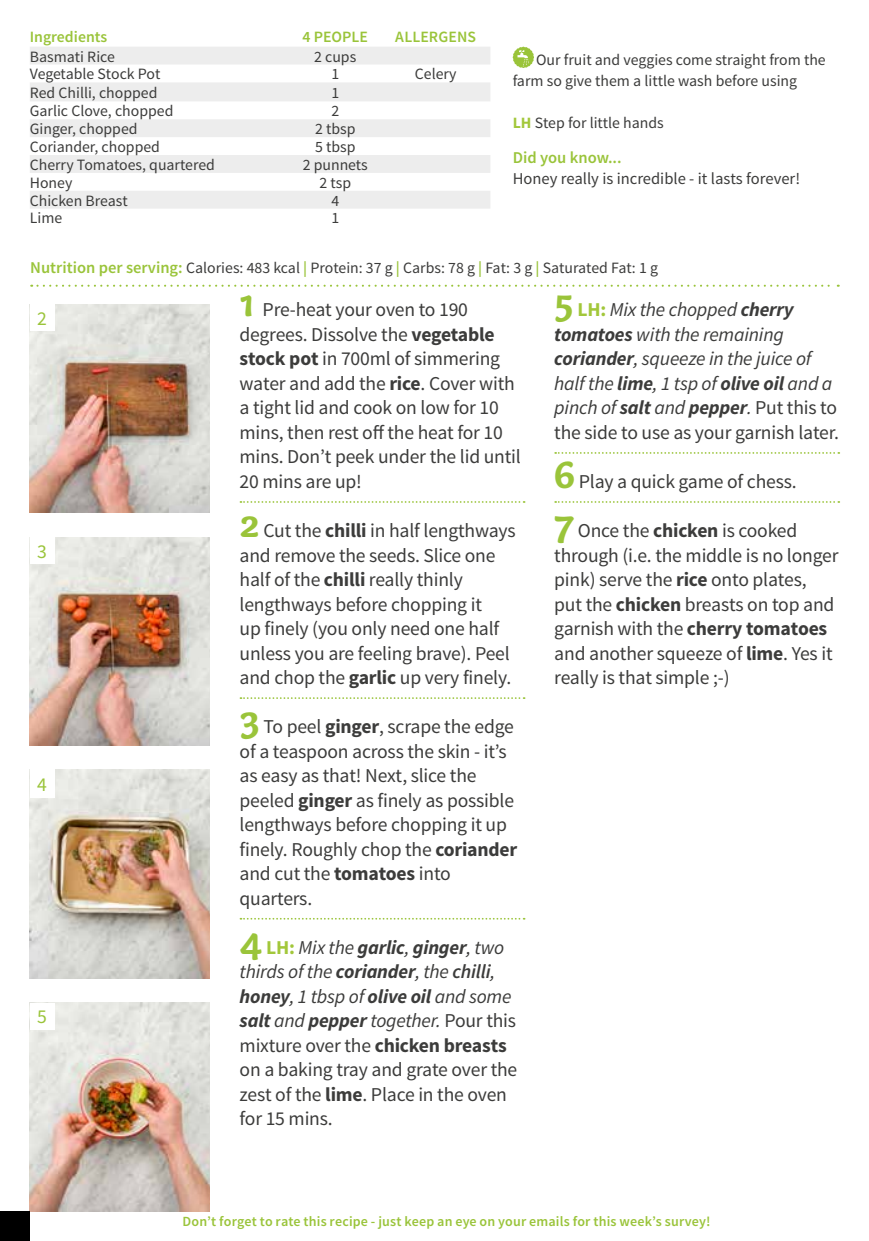
<style>
.page{position:relative;width:869px;height:1241px;background:#fff}
.page>*{position:absolute;margin:0;border:0;box-sizing:border-box;transform-origin:0 0}
.t1{font:19.6px/24.5px "Source Sans Pro";letter-spacing:-.01em;color:#3c3c3b}
.t2{font:italic 19.6px/24.5px "Source Sans Pro";letter-spacing:-.01em;color:#3c3c3b}
.t3{font:19.6px "Source Sans Pro";color:#9ac43a}
.t4{font:16.45px "Source Sans Pro";color:#3c3c3b}
.t5{font:600 16.45px "Source Sans Pro";color:#9ac43a}
.t6{font:15.75px/21px "Source Sans Pro";color:#3c3c3b}
.t7{font:600 15.75px "Source Sans Pro";color:#9ac43a}
.t8{font:600 14px "Source Sans Pro";letter-spacing:.015em;color:#9ac43a}
.s1{font-weight:700;color:#a2c73a}
.s2{font-weight:600;font-size:16.45px;color:#9ac43a}
.s3{font-weight:600;color:#9ac43a}
.s4{font-family:"Capucine Basic";font-weight:700;font-size:41.12px;color:#9ac43a}
.s5{font-weight:700}
.s6{font-style:italic}
.s7{font-weight:700;font-style:italic}
.s8{font-weight:600;font-style:italic}
.s9{font-family:"Capucine Basic";font-weight:700;font-style:normal;font-size:41.12px;color:#9ac43a}
.s10{font-weight:700;font-style:normal;color:#a2c73a}
.s11{font-style:normal}
</style>
<div class="page">
<img style="left:30px;top:1002px;width:180px;height:208px">
<img style="left:30px;top:769px;width:180px;height:209px">
<img style="left:30px;top:304px;width:180px;height:208px">
<img style="left:30px;top:537px;width:180px;height:208px">
<svg style="left:240px;top:501px;width:284px;height:2px"></svg>
<svg style="left:240px;top:697px;width:284px;height:2px"></svg>
<svg style="left:240px;top:917px;width:284px;height:2px"></svg>
<svg style="left:555px;top:452px;width:283px;height:2px"></svg>
<svg style="left:555px;top:501px;width:283px;height:2px"></svg>
<div style="left:0;top:1210px;width:30px;height:30px;background:#000"></div>
<svg style="left:31px;top:284px;width:807px;height:3px"></svg>
<svg style="left:30px;top:47px;width:460px;height:161px;fill:#ededed"></svg>
<div style="left:30px;top:304px;width:25px;height:26px;background:#fff"></div>
<div style="left:30px;top:537px;width:25px;height:26px;background:#fff"></div>
<div style="left:30px;top:769px;width:25px;height:29px;background:#fff"></div>
<div style="left:30px;top:1002px;width:25px;height:27px;background:#fff"></div>
<svg style="left:512px;top:47px;width:22px;height:21px"></svg>
<p class="t7" style="left:30px;top:26px;width:79px">Ingredients</p>
<p class="t7" style="left:302px;top:26px;width:67px">4 PEOPLE</p>
<p class="t7" style="left:395px;top:26px;width:82px">ALLERGENS</p>
<p class="t6" style="left:30px;top:46px;width:87px">Basmati Rice</p>
<p class="t6" style="left:314px;top:46px;width:44px">2 cups</p>
<p class="t6" style="left:30px;top:64px;width:132px">Vegetable Stock Pot</p>
<p class="t6" style="left:331px;top:64px;width:9px">1</p>
<p class="t6" style="left:414px;top:64px;width:43px">Celery</p>
<p class="t6" style="left:30px;top:82px;width:129px">Red Chilli, chopped</p>
<p class="t6" style="left:331px;top:82px;width:9px">1</p>
<p class="t6" style="left:30px;top:101px;width:145px">Garlic Clove, chopped</p>
<p class="t6" style="left:331px;top:101px;width:9px">2</p>
<p class="t6" style="left:30px;top:119px;width:109px">Ginger, chopped</p>
<p class="t6" style="left:315px;top:119px;width:42px">2 tbsp</p>
<p class="t6" style="left:30px;top:136px;width:132px">Coriander, chopped</p>
<p class="t6" style="left:315px;top:136px;width:42px">5 tbsp</p>
<p class="t6" style="left:30px;top:154px;width:187px">Cherry Tomatoes, quartered</p>
<p class="t6" style="left:302px;top:154px;width:67px">2 punnets</p>
<p class="t6" style="left:30px;top:172px;width:44px">Honey</p>
<p class="t6" style="left:319px;top:172px;width:33px">2 tsp</p>
<p class="t6" style="left:30px;top:190px;width:99px">Chicken Breast</p>
<p class="t6" style="left:331px;top:190px;width:9px">4</p>
<p class="t6" style="left:30px;top:208px;width:34px">Lime</p>
<p class="t6" style="left:331px;top:208px;width:9px">1</p>
<p class="t6" style="left:512px;top:49px;width:314px;text-indent:23px">Our fruit and veggies come straight from the farm so give them a little wash before using</p>
<p class="t6" style="left:512px;top:112px;width:153px"><span class="s1">LH</span> Step for little hands</p>
<p class="t5" style="left:512px;top:147px;width:110px">Did you know...</p>
<p class="t4" style="left:512px;top:168px;width:289px">Honey really is incredible - it lasts forever!</p>
<p class="t6" style="left:30px;top:257px;width:629px"><span class="s2">Nutrition per serving:</span> Calories: 483 kcal <span class="s3">|</span> Protein: 37 g <span class="s3">|</span> Carbs: 78 g <span class="s3">|</span> Fat: 3 g <span class="s3">|</span> Saturated Fat: 1 g</p>
<p class="t3" style="left:37px;top:306px;width:11px">2</p>
<p class="t3" style="left:37px;top:539px;width:11px">3</p>
<p class="t3" style="left:37px;top:772px;width:11px">4</p>
<p class="t3" style="left:37px;top:1004px;width:11px">5</p>
<p class="t1" style="left:239px;top:298px;width:283px"><span class="s4">1</span> Pre-heat your oven to 190 degrees. Dissolve the <span class="s5">vegetable stock pot</span> in 700ml of simmering water and add the <span class="s5">rice</span>. Cover with a tight lid and cook on low for 10 mins, then rest off the heat for 10 mins. Don’t peek under the lid until<br>20 mins are up!</p>
<p class="t1" style="left:239px;top:518px;width:277px"><span class="s4">2</span> Cut the <span class="s5">chilli</span> in half lengthways and remove the seeds. Slice one half of the <span class="s5">chilli</span> really thinly lengthways before chopping it<br>up finely (you only need one half unless you are feeling brave). Peel and chop the <span class="s5">garlic</span> up very finely.</p>
<p class="t1" style="left:239px;top:714px;width:279px"><span class="s4">3</span> To peel <span class="s5">ginger</span>, scrape the edge of a teaspoon across the skin - it’s as easy as that! Next, slice the peeled <span class="s5">ginger</span> as finely as possible lengthways before chopping it up finely. Roughly chop the <span class="s5">coriander </span>and cut the <span class="s5">tomatoes</span> into quarters.</p>
<p class="t1" style="left:239px;top:935px;width:279px"><span class="s4">4</span> <span class="s1">LH:</span> <span class="s6">Mix the</span> <span class="s7">garlic</span><span class="s6">,</span> <span class="s7">ginger</span><span class="s6">, two thirds of the</span> <span class="s7">coriander</span><span class="s6">, the</span> <span class="s8">chilli</span><span class="s6">, </span><span class="s7">honey</span><span class="s6">, 1 tbsp of</span> <span class="s7">olive oil</span> <span class="s6">and some </span><span class="s7">salt</span> <span class="s6">and</span> <span class="s7">pepper</span> <span class="s6">together.</span> Pour this mixture over the <span class="s5">chicken breasts </span>on a baking tray and grate over the zest of the <span class="s5">lime</span>. Place in the oven for 15 mins.</p>
<p class="t2" style="left:554px;top:297px;width:286px"><span class="s9">5</span> <span class="s10">LH:</span> Mix the chopped <span class="s5">cherry tomatoes</span> with the remaining <span class="s5">coriander</span>, squeeze in the juice of half the <span class="s5">lime</span>, 1 tsp of <span class="s5">olive oil</span> and a pinch of <span class="s5">salt</span> and <span class="s5">pepper</span>. <span class="s11">Put this to the side to use as your garnish later.</span></p>
<p class="t1" style="left:554px;top:469px;width:244px"><span class="s4">6</span> Play a quick game of chess.</p>
<p class="t1" style="left:554px;top:518px;width:285px"><span class="s4">7</span> Once the <span class="s5">chicken</span> is cooked through (i.e. the middle is no longer pink) serve the <span class="s5">rice</span> onto plates, put the <span class="s5">chicken</span> breasts on top and garnish with the <span class="s5">cherry tomatoes </span>and another squeeze of <span class="s5">lime</span>. Yes it really is that simple ;-)</p>
<p class="t8" style="left:182px;top:1212px;width:529px">Don’t forget to rate this recipe - just keep an eye on your emails for this week’s survey!</p>
</div>
